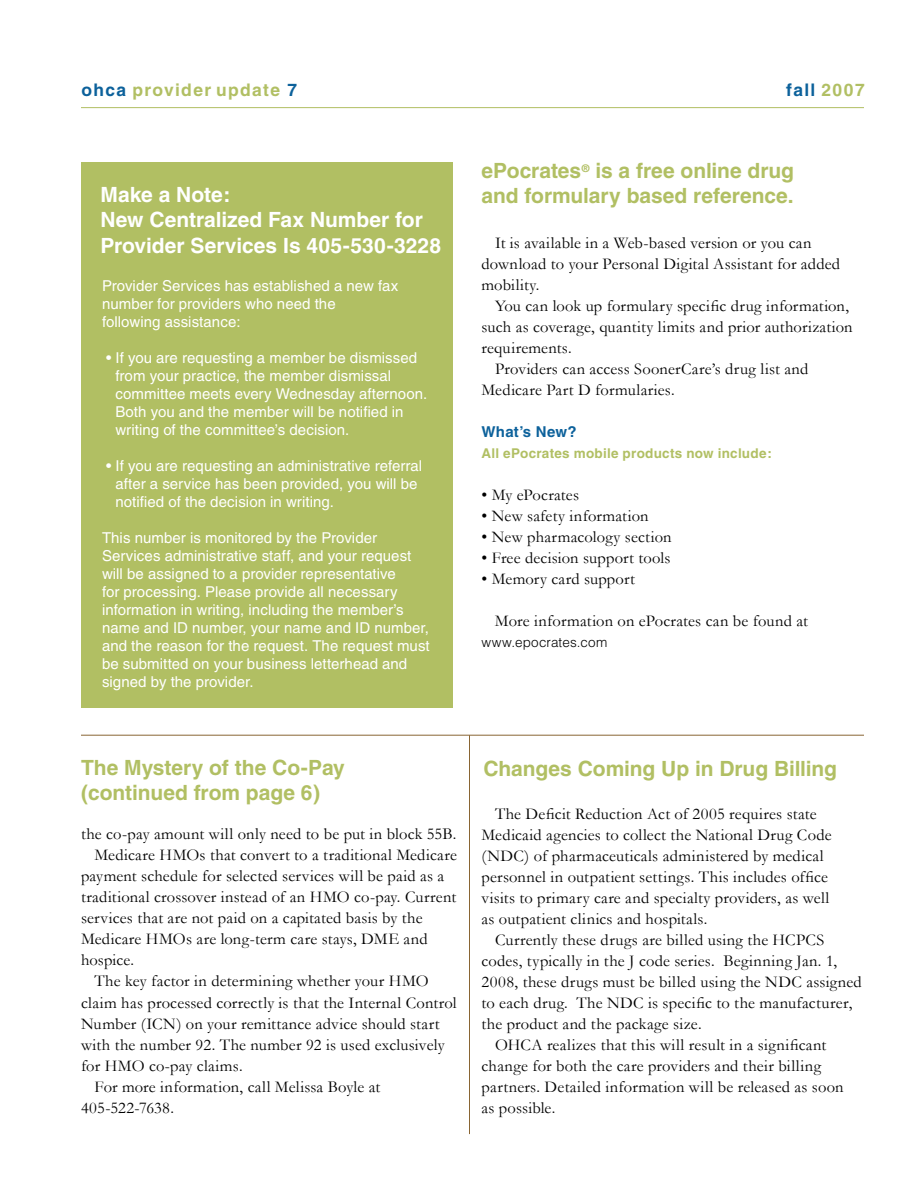
<style>
.page{position:relative;width:918px;height:1188px;background:#fff}
.page>*{position:absolute;margin:0;border:0;box-sizing:border-box;transform-origin:0 0}
.t1{font:700 21px/25.2px "Helvetica";letter-spacing:-.005em;color:#b1bf63}
.t2{font:700 21px/25.2px "Helvetica";color:#fff}
.t3{font:700 17.4px "Helvetica";letter-spacing:.075em;color:#b1bf63}
.t4{font:700 17.4px "Helvetica";letter-spacing:.075em;color:#0c619b}
.t5{font:16.5px/21px "Garamond";letter-spacing:.015em;color:#000}
.t6{font:15px/18px "Helvetica";letter-spacing:.005em;color:#fff}
.t7{font:700 15px "Helvetica";letter-spacing:.015em;color:#0c619b}
.t8{font:700 13.5px "Helvetica";letter-spacing:.02em;color:#b1bf63}
.t9{font:300 13.5px "Helvetica";letter-spacing:.015em;color:#000}
.s1{color:#0c619b}
.s2{color:#b1bf63}
</style>
<div class="page">
<div style="left:81px;top:162px;width:372px;height:546px;background:#b1bf63"></div>
<hr style="left:81px;top:107px;width:783px;height:1px;background:#b1bf63">
<hr style="left:81px;top:735px;width:783px;height:1px;background:#896533">
<hr style="left:469px;top:735px;width:1px;height:399px;background:#896533">
<p class="t3" style="left:82px;top:80px;width:217px"><span class="s1">ohca</span> provider update <span class="s1">7</span></p>
<p class="t4" style="left:786px;top:80px;width:80px">fall <span class="s2">2007</span></p>
<p class="t2" style="left:100px;top:182px;width:342px">Make a Note:<br>New Centralized Fax Number for<br>Provider Services Is 405-530-3228</p>
<p class="t6" style="left:102px;top:276px;width:298px">Provider Services has established a new fax number for providers who need the<br>following assistance:</p>
<p class="t6" style="left:116px;top:348px;width:313px;text-indent:-9px">• If you are requesting a member be dismissed from your practice, the member dismissal committee meets every Wednesday afternoon.<br>Both you and the member will be notified in writing of the committee’s decision.</p>
<p class="t6" style="left:116px;top:456px;width:308px;text-indent:-9px">• If you are requesting an administrative referral after a service has been provided, you will be notified of the decision in writing.</p>
<p class="t6" style="left:102px;top:528px;width:329px">This number is monitored by the Provider Services administrative staff, and your request will be assigned to a provider representative<br>for processing. Please provide all necessary information in writing, including the member’s name and ID number, your name and ID number, and the reason for the request. The request must be submitted on your business letterhead and signed by the provider.</p>
<p class="t1" style="left:481px;top:158px;width:314px">ePocrates<sup>®</sup> is a free online drug and formulary based reference.</p>
<p class="t5" style="left:482px;top:232px;width:360px;text-indent:13px">It is available in a Web-based version or you can download to your Personal Digital Assistant for added mobility.</p>
<p class="t5" style="left:495px;top:295px;width:356px">You can look up formulary specific drug information,</p>
<p class="t5" style="left:482px;top:316px;width:373px">such as coverage, quantity limits and prior authorization</p>
<p class="t5" style="left:482px;top:337px;width:92px">requirements.</p>
<p class="t5" style="left:495px;top:358px;width:315px">Providers can access SoonerCare’s drug list and</p>
<p class="t5" style="left:482px;top:379px;width:195px">Medicare Part D formularies.</p>
<p class="t7" style="left:482px;top:422px;width:97px">What’s New?</p>
<p class="t8" style="left:482px;top:445px;width:292px">All ePocrates mobile products now include:</p>
<p class="t5" style="left:482px;top:484px;width:99px">• My ePocrates</p>
<p class="t5" style="left:482px;top:505px;width:169px">• New safety information</p>
<p class="t5" style="left:482px;top:526px;width:192px">• New pharmacology section</p>
<p class="t5" style="left:482px;top:547px;width:190px">• Free decision support tools</p>
<p class="t5" style="left:482px;top:568px;width:155px">• Memory card support</p>
<p class="t5" style="left:495px;top:610px;width:315px">More information on ePocrates can be found at</p>
<p class="t9" style="left:482px;top:633px;width:127px">www.epocrates.com</p>
<p class="t1" style="left:81px;top:755px;width:265px">The Mystery of the Co-Pay (continued from page 6)</p>
<p class="t5" style="left:81px;top:824px;width:377px">the co-pay amount will only need to be put in block 55B.</p>
<p class="t5" style="left:94px;top:845px;width:364px">Medicare HMOs that convert to a traditional Medicare</p>
<p class="t5" style="left:81px;top:866px;width:365px">payment schedule for selected services will be paid as a</p>
<p class="t5" style="left:81px;top:887px;width:377px">traditional crossover instead of an HMO co-pay. Current</p>
<p class="t5" style="left:81px;top:908px;width:343px">services that are not paid on a capitated basis by the</p>
<p class="t5" style="left:81px;top:929px;width:348px">Medicare HMOs are long-term care stays, DME and</p>
<p class="t5" style="left:81px;top:950px;width:55px">hospice.</p>
<p class="t5" style="left:94px;top:971px;width:336px">The key factor in determining whether your HMO</p>
<p class="t5" style="left:81px;top:992px;width:377px">claim has processed correctly is that the Internal Control</p>
<p class="t5" style="left:81px;top:1013px;width:360px">Number (ICN) on your remittance advice should start</p>
<p class="t5" style="left:81px;top:1034px;width:365px">with the number 92. The number 92 is used exclusively</p>
<p class="t5" style="left:81px;top:1055px;width:163px">for HMO co-pay claims.</p>
<p class="t5" style="left:94px;top:1076px;width:287px">For more information, call Melissa Boyle at</p>
<p class="t5" style="left:81px;top:1097px;width:95px">405-522-7638.</p>
<p class="t1" style="left:483px;top:756px;width:355px">Changes Coming Up in Drug Billing</p>
<p class="t5" style="left:482px;top:803px;width:352px;text-indent:13px">The Deficit Reduction Act of 2005 requires state Medicaid agencies to collect the National Drug Code (NDC) of pharmaceuticals administered by medical personnel in outpatient settings. This includes office visits to primary care and specialty providers, as well as outpatient clinics and hospitals.</p>
<p class="t5" style="left:495px;top:929px;width:331px">Currently these drugs are billed using the HCPCS</p>
<p class="t5" style="left:482px;top:950px;width:357px">codes, typically in the J code series. Beginning Jan. 1,</p>
<p class="t5" style="left:482px;top:971px;width:382px">2008, these drugs must be billed using the NDC assigned</p>
<p class="t5" style="left:482px;top:992px;width:372px">to each drug. The NDC is specific to the manufacturer,</p>
<p class="t5" style="left:482px;top:1013px;width:222px">the product and the package size.</p>
<p class="t5" style="left:495px;top:1034px;width:333px">OHCA realizes that this will result in a significant</p>
<p class="t5" style="left:482px;top:1055px;width:341px">change for both the care providers and their billing</p>
<p class="t5" style="left:482px;top:1076px;width:364px">partners. Detailed information will be released as soon</p>
<p class="t5" style="left:482px;top:1097px;width:75px">as possible.</p>
</div>
